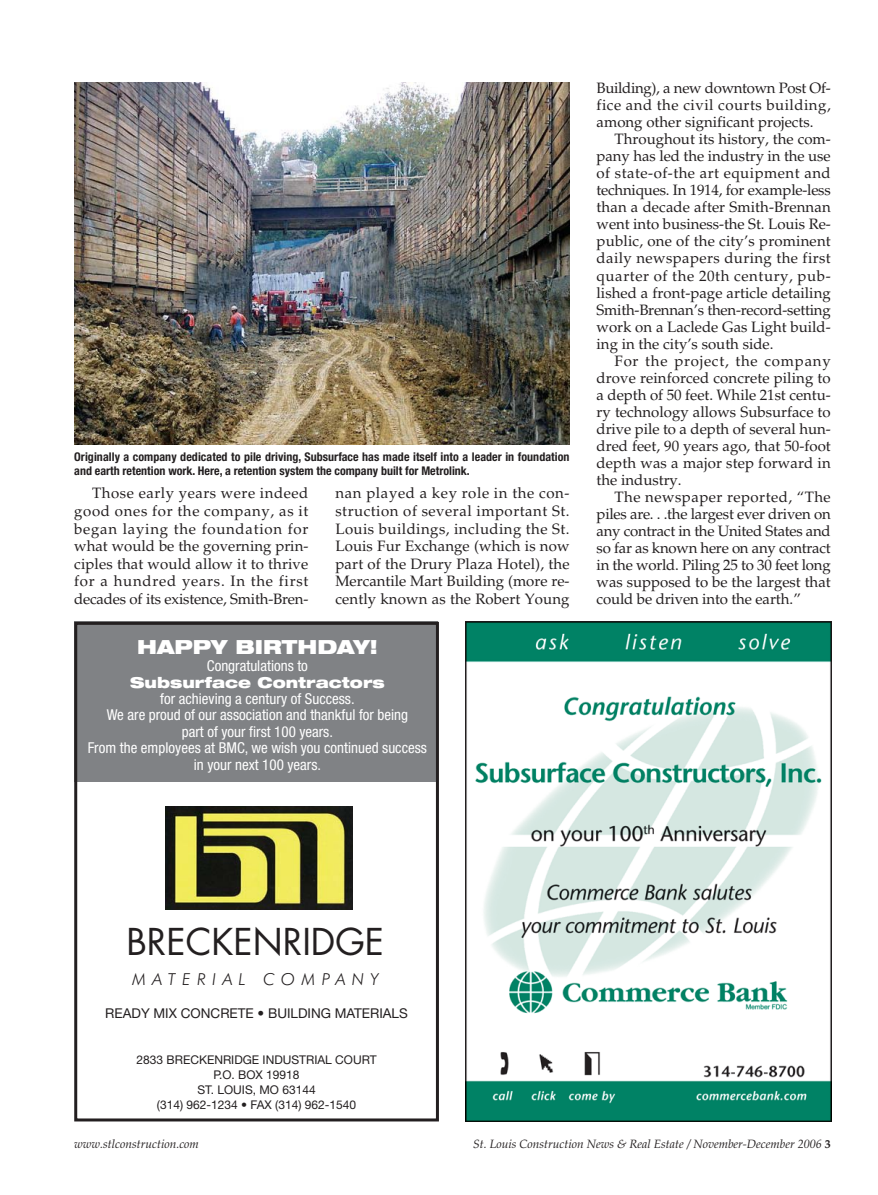
<style>
.page{position:relative;width:878px;height:1195px;background:#fff}
.page>*{position:absolute;margin:0;border:0;box-sizing:border-box;transform-origin:0 0}
.t1{font:36px "Futura";color:#231f20}
.t2{font:900 expanded 19.5px "Helvetica Neue";color:#fff}
.t3{font:italic 300 16.5px "Futura BT";letter-spacing:.39em;color:#231f20}
.t4{font:15px/17.1px "Palatino";color:#231f20;text-align:justify}
.t5{font:condensed 15px/16.5px "Helvetica Neue";color:#fff;text-align:center}
.t6{font:900 expanded 15px "Helvetica Neue";color:#fff}
.t7{font:13.5px "Helvetica Neue";color:#231f20}
.t8{font:700 condensed 12px/13.5px "Helvetica Neue";letter-spacing:.005em;color:#231f20}
.t9{font:12px/15px "Helvetica Neue";color:#231f20;text-align:center}
.t10{font:italic 12px "Palatino";color:#231f20}
.s1{font-weight:700;font-style:normal}
</style>
<div class="page">
<img style="left:466px;top:622px;width:365px;height:499px">
<img style="left:74px;top:82px;width:495px;height:363px">
<div style="left:74px;top:622px;width:364px;height:160px;background:#808285"></div>
<div style="left:74px;top:622px;width:365px;height:499px;border:3px solid #231f20"></div>
<img style="left:165px;top:806px;width:187px;height:104px">
<p class="t8" style="left:74px;top:451px;width:497px">Originally a company dedicated to pile driving, Subsurface has made itself into a leader in foundation and earth retention work. Here, a retention system the company built for Metrolink.</p>
<p class="t4" style="left:74px;top:486px;width:236px;line-height:17.7px;text-indent:18px">Those early years were indeed good ones for the company, as it began laying the foundation for what would be the governing prin&shy;ciples that would allow it to thrive for a hundred years. In the first decades of its existence, Smith-Bren-</p>
<p class="t4" style="left:335px;top:486px;width:236px;line-height:17.7px">nan played a key role in the con&shy;struction of several important St.<br>Louis buildings, including the St.<br>Louis Fur Exchange (which is now part of the Drury Plaza Hotel), the Mercantile Mart Building (more re&shy;cently known as the Robert Young</p>
<h2 class="t2" style="left:137px;top:639px;width:242px">HAPPY BIRTHDAY!</h2>
<p class="t5" style="left:207px;top:658px;width:103px">Congratulations to</p>
<p class="t6" style="left:130px;top:676px;width:256px">Subsurface Contractors</p>
<p class="t5" style="left:88px;top:691px;width:340px">for achieving a century of Success.<br>We are proud of our association and thankful for being<br>part of your first 100 years.<br>From the employees at BMC, we wish you continued success in your next 100 years.</p>
<p class="t4" style="left:596px;top:81px;width:236px">Building), a new downtown Post Of&shy;fice and the civil courts building, among other significant projects.</p>
<p class="t4" style="left:596px;top:132px;width:236px;text-indent:18px">Throughout its history, the com&shy;pany has led the industry in the use of state-of-the art equipment and techniques. In 1914, for example-less than a decade after Smith-Brennan went into business-the St. Louis Re&shy;public, one of the city’s prominent daily newspapers during the first quarter of the 20th century, pub&shy;lished a front-page article detailing Smith-Brennan’s then-record-setting work on a Laclede Gas Light build&shy;ing in the city’s south side.</p>
<p class="t4" style="left:596px;top:354px;width:236px;text-indent:18px">For the project, the company drove reinforced concrete piling to a depth of 50 feet. While 21st centu&shy;ry technology allows Subsurface to drive pile to a depth of several hun&shy;dred feet, 90 years ago, that 50-foot depth was a major step forward in the industry.</p>
<p class="t4" style="left:596px;top:490px;width:236px;text-indent:18px">The newspaper reported, “The piles are. . .the largest ever driven on any contract in the United States and so far as known here on any contract in the world. Piling 25 to 30 feet long was supposed to be the largest that could be driven into the earth.”</p>
<h1 class="t1" style="left:126px;top:925px;width:259px">BRECKENRIDGE</h1>
<p class="t3" style="left:132px;top:972px;width:248px">MATERIAL COMPANY</p>
<p class="t7" style="left:105px;top:1009px;width:304px">READY MIX CONCRETE • BUILDING MATERIALS</p>
<p class="t9" style="left:136px;top:1053px;width:241px">2833 BRECKENRIDGE INDUSTRIAL COURT<br>P.O. BOX 19918<br>ST. LOUIS, MO 63144<br>(314) 962-1234 • FAX (314) 962-1540</p>
<p class="t10" style="left:74px;top:1139px;width:126px">www.stlconstruction.com</p>
<p class="t10" style="left:473px;top:1139px;width:359px">St. Louis Construction News &amp; Real Estate / November-December 2006 <span class="s1">3</span></p>
</div>
